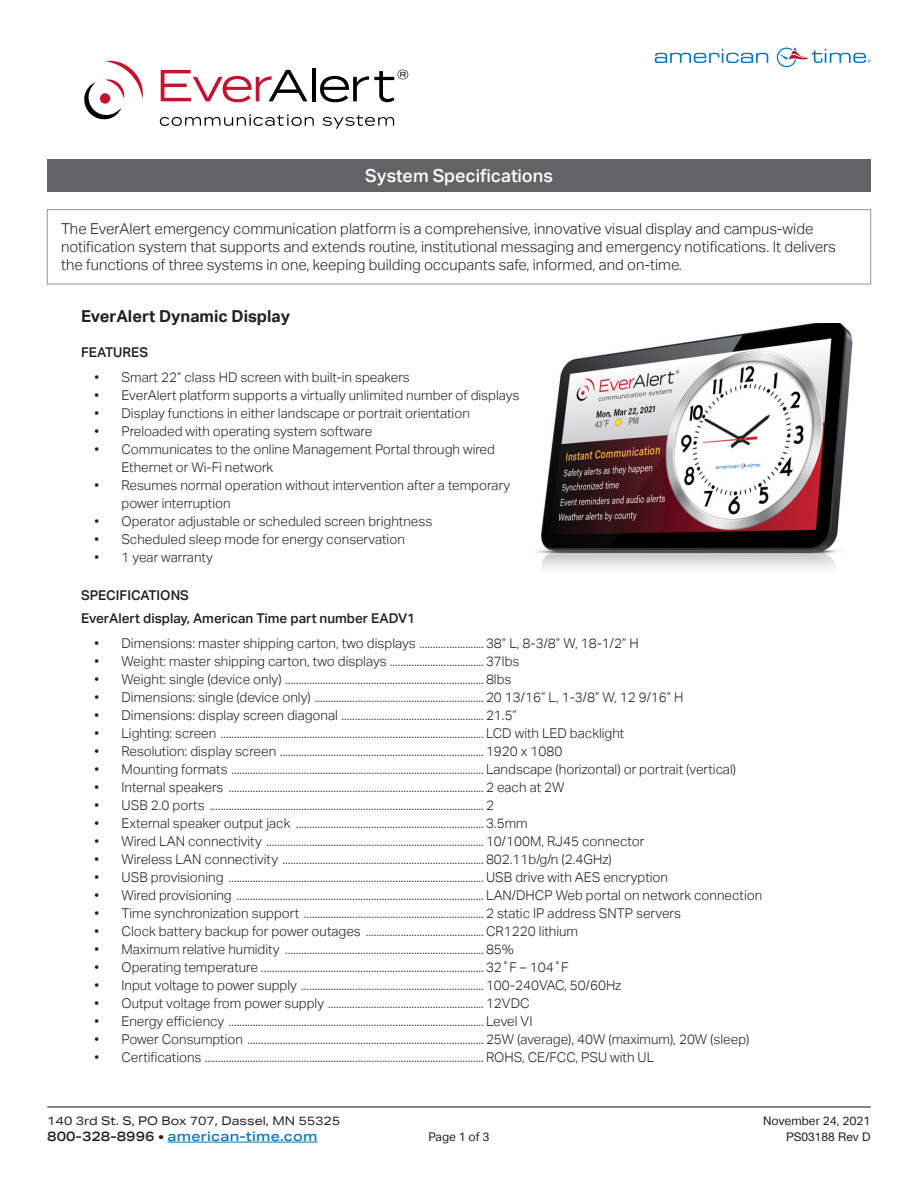
<style>
.page{position:relative;width:918px;height:1188px;background:#fff}
.page>*{position:absolute;margin:0;border:0;box-sizing:border-box;transform-origin:0 0}
.t1{font:500 18px "Aktiv Grotesk";color:#fff}
.Product_Names_-_Head{font:700 16.5px "Aktiv Grotesk";color:#231f20}
.t2{font:300 15px/18px "Aktiv Grotesk";color:#231f20}
.t3{font:300 13.5px/18px "Aktiv Grotesk";color:#231f20}
.Subheads{font:500 13.5px "Aktiv Grotesk";color:#231f20}
.t4{font:500 13.5px "Aktiv Grotesk Ex";letter-spacing:.015em;color:#0077c0}
.t5{font:12px "Aktiv Grotesk Ex";color:#231f20}
.t6{font:12px "Aktiv Grotesk";color:#231f20}
.t7{font:12px "Helvetica Neue LT Std";color:#231f20}
.s1{color:#231f20}
</style>
<div class="page">
<hr style="left:47px;top:1106px;width:824px;height:2px;background:#636366">
<svg style="left:655px;top:49px;width:113px;height:14px"></svg>
<svg style="left:777px;top:47px;width:94px;height:20px"></svg>
<hr style="left:168px;top:1142px;width:149px;height:1px;background:#0077c0">
<svg style="left:161px;top:70px;width:146px;height:32px"></svg>
<hr style="left:312px;top:68px;width:4px;height:33px;background:#000">
<svg style="left:320px;top:70px;width:88px;height:32px"></svg>
<svg style="left:160px;top:114px;width:154px;height:12px"></svg>
<svg style="left:323px;top:115px;width:71px;height:14px"></svg>
<svg style="left:84px;top:61px;width:59px;height:59px"></svg>
<div style="left:47px;top:159px;width:824px;height:33px;background:#636366"></div>
<div style="left:47px;top:209px;width:824px;height:75px;border:1px solid #939598"></div>
<img style="left:537px;top:323px;width:316px;height:245px">
<p class="t1" style="left:365px;top:165px;width:189px">System Specifications</p>
<p class="t2" style="left:61px;top:220px;width:776px">The EverAlert emergency communication platform is a comprehensive, innovative visual display and campus-wide notification system that supports and extends routine, institutional messaging and emergency notifications. It delivers the functions of three systems in one, keeping building occupants safe, informed, and on-time.</p>
<p class="Product_Names_-_Head" style="left:81px;top:307px;width:211px">EverAlert Dynamic Display</p>
<p class="Subheads" style="left:81px;top:344px;width:69px">FEATURES</p>
<p class="t3" style="left:94px;top:368px;width:317px">• Smart 22” class HD screen with built-in speakers</p>
<p class="t3" style="left:94px;top:386px;width:426px">• EverAlert platform supports a virtually unlimited number of displays</p>
<p class="t3" style="left:94px;top:404px;width:377px">• Display functions in either landscape or portrait orientation</p>
<p class="t3" style="left:94px;top:422px;width:279px">• Preloaded with operating system software</p>
<p class="t3" style="left:122px;top:440px;width:375px;text-indent:-27px">• Communicates to the online Management Portal through wired<br>Ethernet or Wi-Fi network</p>
<p class="t3" style="left:122px;top:476px;width:390px;text-indent:-27px">• Resumes normal operation without intervention after a temporary power interruption</p>
<p class="t3" style="left:94px;top:512px;width:339px">• Operator adjustable or scheduled screen brightness</p>
<p class="t3" style="left:94px;top:530px;width:312px">• Scheduled sleep mode for energy conservation</p>
<p class="t3" style="left:94px;top:548px;width:120px">• 1 year warranty</p>
<p class="Subheads" style="left:81px;top:587px;width:110px">SPECIFICATIONS</p>
<p class="Subheads" style="left:81px;top:610px;width:336px">EverAlert display, American Time part number EADV1</p>
<p class="t3" style="left:94px;top:634px;width:546px">• Dimensions: master shipping carton, two displays ........................ 38” L, 8-3/8” W, 18-1/2” H</p>
<p class="t3" style="left:94px;top:652px;width:427px">• Weight: master shipping carton, two displays ................................... 37lbs</p>
<p class="t3" style="left:94px;top:670px;width:419px">• Weight: single (device only) .......................................................................... 8lbs</p>
<p class="t3" style="left:94px;top:688px;width:591px">• Dimensions: single (device only) ............................................................... 20 13/16” L, 1-3/8” W, 12 9/16” H</p>
<p class="t3" style="left:94px;top:706px;width:424px">• Dimensions: display screen diagonal ..................................................... 21.5”</p>
<p class="t3" style="left:94px;top:724px;width:531px">• Lighting: screen .................................................................................................. LCD with LED backlight</p>
<p class="t3" style="left:94px;top:742px;width:469px">• Resolution: display screen ............................................................................ 1920 x 1080</p>
<p class="t3" style="left:94px;top:760px;width:643px">• Mounting formats .............................................................................................. Landscape (horizontal) or portrait (vertical)</p>
<p class="t3" style="left:94px;top:778px;width:472px">• Internal speakers ............................................................................................... 2 each at 2W</p>
<p class="t3" style="left:94px;top:796px;width:401px">• USB 2.0 ports ...................................................................................................... 2</p>
<p class="t3" style="left:94px;top:814px;width:435px">• External speaker output jack ...................................................................... 3.5mm</p>
<p class="t3" style="left:94px;top:832px;width:551px">• Wired LAN connectivity ................................................................................. 10/100M, RJ45 connector</p>
<p class="t3" style="left:94px;top:850px;width:519px">• Wireless LAN connectivity ........................................................................... 802.11b/g/n (2.4GHz)</p>
<p class="t3" style="left:94px;top:868px;width:575px">• USB provisioning ...............................................................................................USB drive with AES encryption</p>
<p class="t3" style="left:94px;top:886px;width:669px">• Wired provisioning ............................................................................................ LAN/DHCP Web portal on network connection</p>
<p class="t3" style="left:94px;top:904px;width:588px">• Time synchronization support ................................................................... 2 static IP address SNTP servers</p>
<p class="t3" style="left:94px;top:922px;width:485px">• Clock battery backup for power outages ............................................ CR1220 lithium</p>
<p class="t3" style="left:94px;top:940px;width:421px">• Maximum relative humidity .......................................................................... 85%</p>
<p class="t3" style="left:94px;top:958px;width:476px">• Operating temperature ................................................................................... 32˚F – 104˚F</p>
<p class="t3" style="left:94px;top:976px;width:528px">• Input voltage to power supply .................................................................... 100-240VAC, 50/60Hz</p>
<p class="t3" style="left:94px;top:994px;width:437px">• Output voltage from power supply .......................................................... 12VDC</p>
<p class="t3" style="left:94px;top:1012px;width:439px">• Energy efficiency ............................................................................................... Level VI</p>
<p class="t3" style="left:94px;top:1030px;width:656px">• Power Consumption ........................................................................................ 25W (average), 40W (maximum), 20W (sleep)</p>
<p class="t3" style="left:94px;top:1048px;width:561px">• Certifications ........................................................................................................ROHS, CE/FCC, PSU with UL</p>
<p class="t5" style="left:47px;top:1113px;width:295px">140 3rd St. S, PO Box 707, Dassel, MN 55325</p>
<p class="t4" style="left:47px;top:1128px;width:272px"><span class="s1">800-328-8996 •</span> american-time.com</p>
<p class="t6" style="left:428px;top:1130px;width:63px">Page 1 of 3</p>
<p class="t6" style="left:763px;top:1114px;width:109px">November 24, 2021</p>
<p class="t7" style="left:786px;top:1129px;width:86px">PS03188 Rev D</p>
</div>
